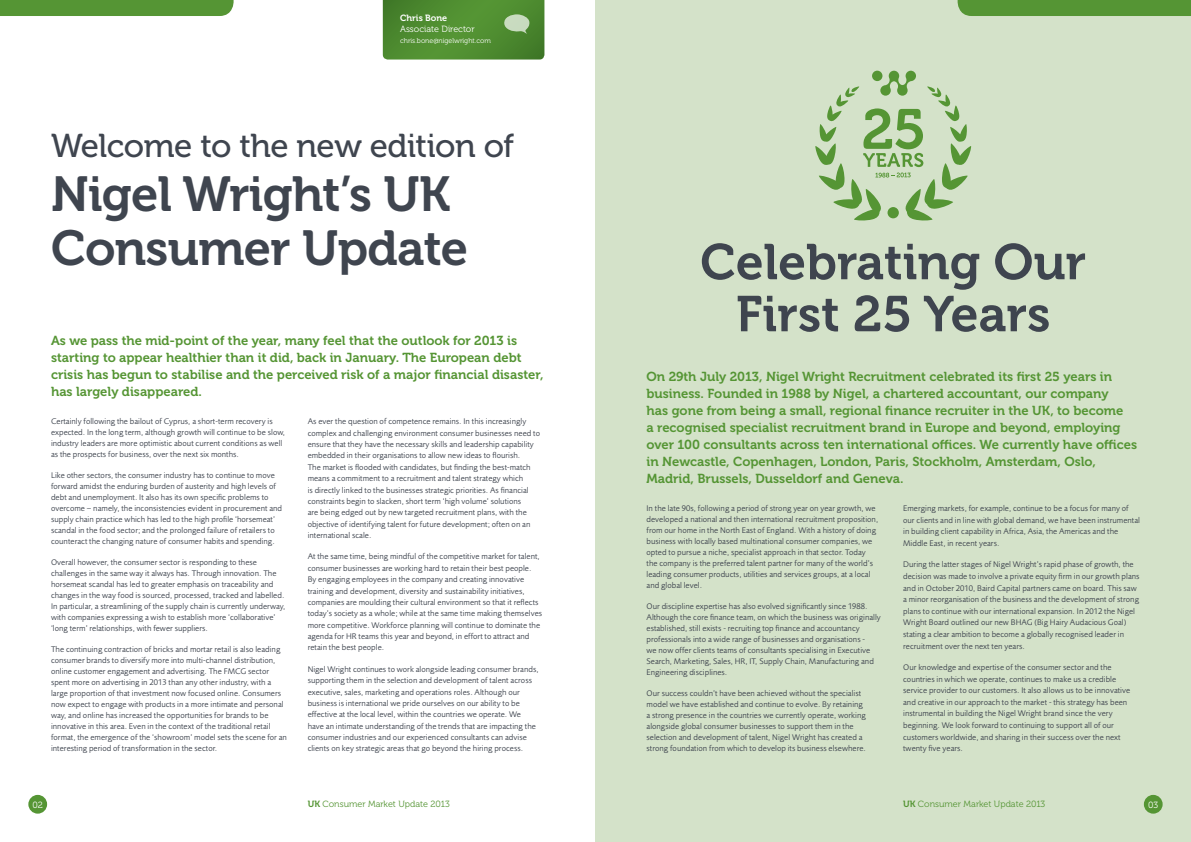
<style>
.page{position:relative;width:1191px;height:842px;background:#fff}
.page>*{position:absolute;margin:0;border:0;box-sizing:border-box;transform-origin:0 0}
.t1{font:50px/52px "Museo 700";color:#3f454f;text-align:center}
.t2{font:49px/54px "Museo 700";letter-spacing:-.015em;color:#3f454f}
.t3{font:33px "Museo 500";letter-spacing:-.015em;color:#3f454f}
.t4{font:13px/17px "Museo 700";color:#559534}
.t5{font:9px "Museo 300";color:#559534}
.t6{font:9px "Museo 300";color:#fff}
.t7{font:9px "Museo 700";color:#fff}
.t8{font:8.5px/11px "Foundry Sans";letter-spacing:.005em;color:#3f454f}
.t9{font:7px "Museo 300";color:#fff}
.s1{font-family:"Museo 700"}
</style>
<div class="page">
<div style="left:595px;top:0;width:596px;height:842px;background:#d4e2c9"></div>
<div style="left:0;top:0;width:234px;height:16px;background:#559534"></div>
<div style="left:28px;top:795px;width:19px;height:19px;background:#559534;border-radius:50%"></div>
<div style="left:957px;top:0;width:234px;height:16px;background:#559534"></div>
<div style="left:1143px;top:795px;width:19px;height:19px;background:#559534;border-radius:50%"></div>
<svg style="left:383px;top:0;width:161px;height:60px;background:#538f36"></svg>
<svg style="left:815px;top:71px;width:156px;height:149px"></svg>
<p class="t7" style="left:400px;top:13px;width:49px">Chris Bone</p>
<p class="t6" style="left:400px;top:24px;width:76px">Associate Director</p>
<p class="t9" style="left:400px;top:37px;width:92px">chris.bone@nigelwright.com</p>
<h3 class="t3" style="left:51px;top:128px;width:465px">Welcome to the new edition of</h3>
<h2 class="t2" style="left:51px;top:168px;width:418px">Nigel Wright’s UK<br>Consumer Update</h2>
<p class="t4" style="left:51px;top:333px;width:494px">As we pass the mid-point of the year, many feel that the outlook for 2013 is starting to appear healthier than it did, back in January. The European debt crisis has begun to stabilise and the perceived risk of a major financial disaster, has largely disappeared.</p>
<p class="t8" style="left:51px;top:416px;width:235px">Certainly following the bailout of Cyprus, a short-term recovery is expected. In the long term, although growth will continue to be slow, industry leaders are more optimistic about current conditions as well as the prospects for business, over the next six months.</p>
<p class="t8" style="left:51px;top:470px;width:233px">Like other sectors, the consumer industry has to continue to move forward amidst the enduring burden of austerity and high levels of debt and unemployment. It also has its own specific problems to overcome – namely, the inconsistencies evident in procurement and supply chain practice which has led to the high profile ‘horsemeat’ scandal in the food sector; and the prolonged failure of retailers to counteract the changing nature of consumer habits and spending.</p>
<p class="t8" style="left:51px;top:557px;width:236px">Overall however, the consumer sector is responding to these challenges in the same way it always has. Through innovation. The horsemeat scandal has led to greater emphasis on traceability and changes in the way food is sourced, processed, tracked and labelled.<br>In particular, a streamlining of the supply chain is currently underway, with companies expressing a wish to establish more ‘collaborative’ ‘long term’ relationships, with fewer suppliers.</p>
<p class="t8" style="left:51px;top:644px;width:237px">The continuing contraction of bricks and mortar retail is also leading consumer brands to diversify more into multi-channel distribution, online customer engagement and advertising. The FMCG sector spent more on advertising in 2013 than any other industry, with a large proportion of that investment now focused online. Consumers now expect to engage with products in a more intimate and personal way, and online has increased the opportunities for brands to be innovative in this area. Even in the context of the traditional retail format, the emergence of the ‘showroom’ model sets the scene for an interesting period of transformation in the sector.</p>
<p class="t8" style="left:308px;top:416px;width:234px;line-height:11.4px">As ever the question of competence remains. In this increasingly complex and challenging environment consumer businesses need to ensure that they have the necessary skills and leadership capability embedded in their organisations to allow new ideas to flourish.<br>The market is flooded with candidates, but finding the best-match means a commitment to a recruitment and talent strategy which<br>is directly linked to the businesses strategic priorities. As financial constraints begin to slacken, short term ‘high volume’ solutions<br>are being edged out by new targeted recruitment plans, with the objective of identifying talent for future development; often on an international scale.</p>
<p class="t8" style="left:308px;top:551px;width:236px;line-height:11.4px">At the same time, being mindful of the competitive market for talent, consumer businesses are working hard to retain their best people.<br>By engaging employees in the company and creating innovative training and development, diversity and sustainability initiatives, companies are moulding their cultural environment so that it reflects today’s society as a whole; while at the same time making themselves more competitive. Workforce planning will continue to dominate the agenda for HR teams this year and beyond, in effort to attract and retain the best people.</p>
<p class="t8" style="left:308px;top:663px;width:232px;line-height:11.4px">Nigel Wright continues to work alongside leading consumer brands, supporting them in the selection and development of talent across executive, sales, marketing and operations roles. Although our business is international we pride ourselves on our ability to be effective at the local level, within the countries we operate. We have an intimate understanding of the trends that are impacting the consumer industries and our experienced consultants can advise clients on key strategic areas that go beyond the hiring process.</p>
<h1 class="t1" style="left:700px;top:237px;width:387px">Celebrating Our<br>First 25 Years</h1>
<p class="t4" style="left:646px;top:368px;width:492px">On 29th July 2013, Nigel Wright Recruitment celebrated its first 25 years in business. Founded in 1988 by Nigel, a chartered accountant, our company<br>has gone from being a small, regional finance recruiter in the UK, to become<br>a recognised specialist recruitment brand in Europe and beyond, employing over 100 consultants across ten international offices. We currently have offices in Newcastle, Copenhagen, London, Paris, Stockholm, Amsterdam, Oslo, Madrid, Brussels, Dusseldorf and Geneva.</p>
<p class="t8" style="left:646px;top:503px;width:233px">In the late 90s, following a period of strong year on year growth, we developed a national and then international recruitment proposition, from our home in the North East of England. With a history of doing business with locally based multinational consumer companies, we opted to pursue a niche, specialist approach in that sector. Today the company is the preferred talent partner for many of the world’s leading consumer products, utilities and services groups, at a local and global level.</p>
<p class="t8" style="left:646px;top:601px;width:236px">Our discipline expertise has also evolved significantly since 1988.<br>Although the core finance team, on which the business was originally established, still exists - recruiting top finance and accountancy professionals into a wide range of businesses and organisations -<br>we now offer clients teams of consultants specialising in Executive Search, Marketing, Sales, HR, IT, Supply Chain, Manufacturing and Engineering disciplines.</p>
<p class="t8" style="left:646px;top:688px;width:221px">Our success couldn’t have been achieved without the specialist model we have established and continue to evolve. By retaining a strong presence in the countries we currently operate, working alongside global consumer businesses to support them in the selection and development of talent, Nigel Wright has created a strong foundation from which to develop its business elsewhere.</p>
<p class="t8" style="left:903px;top:502px;width:238px;line-height:11.6px">Emerging markets, for example, continue to be a focus for many of our clients and in line with global demand, we have been instrumental in building client capability in Africa, Asia, the Americas and the Middle East, in recent years.</p>
<p class="t8" style="left:903px;top:559px;width:238px;line-height:11.6px">During the latter stages of Nigel Wright’s rapid phase of growth, the decision was made to involve a private equity firm in our growth plans and in October 2010, Baird Capital partners came on board. This saw a minor reorganisation of the business and the development of strong plans to continue with our international expansion. In 2012 the Nigel Wright Board outlined our new BHAG (Big Hairy Audacious Goal) stating a clear ambition to become a globally recognised leader in recruitment over the next ten years.</p>
<p class="t8" style="left:903px;top:661px;width:228px;line-height:11.6px">Our knowledge and expertise of the consumer sector and the countries in which we operate, continues to make us a credible service provider to our customers. It also allows us to be innovative and creative in our approach to the market - this strategy has been instrumental in building the Nigel Wright brand since the very beginning. We look forward to continuing to support all of our customers worldwide, and sharing in their success over the next twenty five years.</p>
<p class="t5" style="left:308px;top:799px;width:144px"><span class="s1">UK</span> Consumer Market Update 2013</p>
<p class="t5" style="left:903px;top:799px;width:144px"><span class="s1">UK</span> Consumer Market Update 2013</p>
<p class="t6" style="left:33px;top:800px;width:12px">02</p>
<p class="t6" style="left:1148px;top:800px;width:12px">03</p>
</div>
